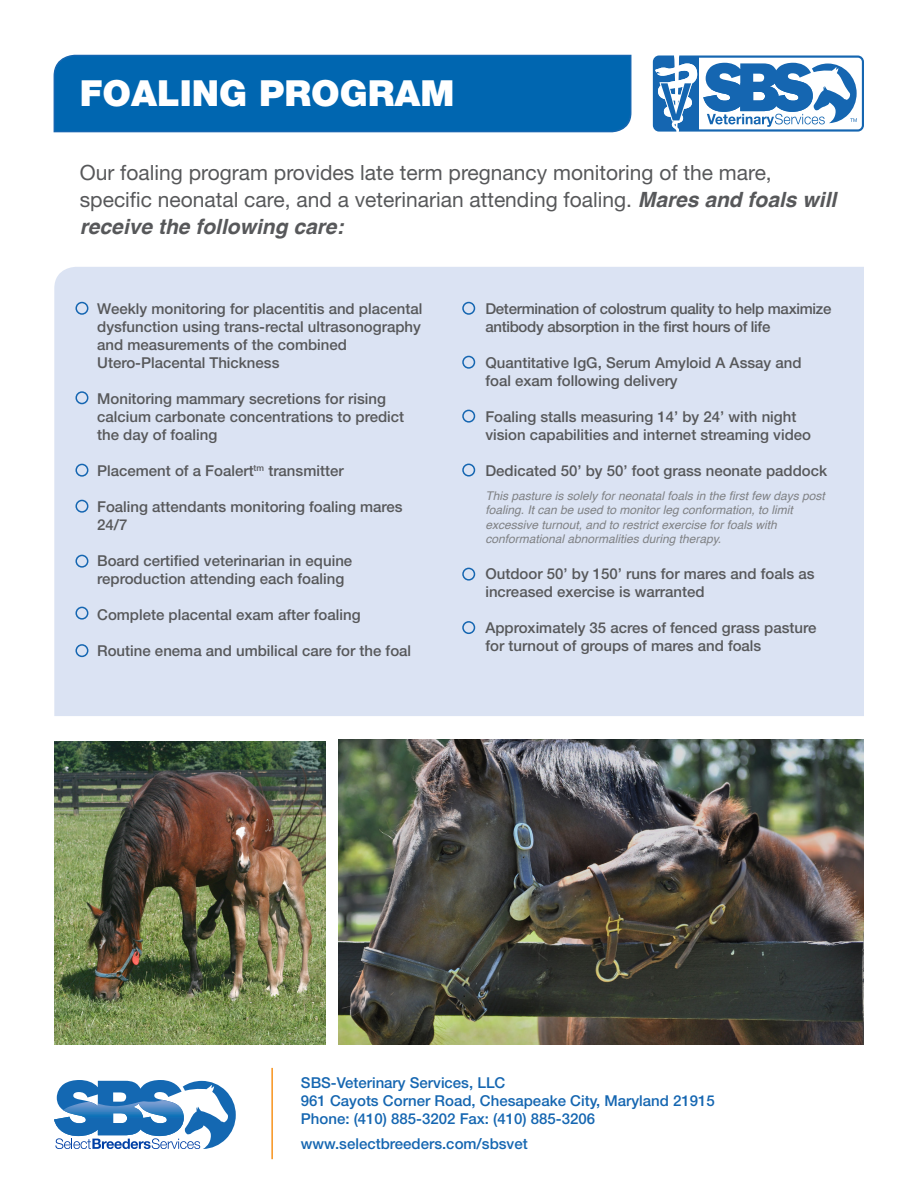
<style>
.page{position:relative;width:918px;height:1188px;background:#fff}
.page>*{position:absolute;margin:0;border:0;box-sizing:border-box;transform-origin:0 0}
.t1{font:900 36px "Helvetica Neue LT Std";color:#fff}
.t2{font:21px/27px "Helvetica Neue LT Std";color:#57585a}
.t3{font:500 15px/18px "Helvetica Neue LT Std";color:#57585a}
.t4{font:500 15px/18px "Helvetica Neue LT Std";color:#1566b1}
.t5{font:500 15px/18px "Helvetica Neue LT Std";letter-spacing:-.02em;color:#57585a}
.t6{font:italic 12px/14.4px "Helvetica";color:#808285}
.s1{font-family:"Helvetica";font-weight:700;font-style:italic}
</style>
<div class="page">
<img style="left:54px;top:741px;width:271px;height:303px">
<img style="left:338px;top:740px;width:526px;height:304px">
<div style="left:54px;top:267px;width:810px;height:449px;background:#dbe3f3"></div>
<div style="left:53px;top:54px;width:579px;height:79px;background:#0066b0"></div>
<svg style="left:653px;top:56px;width:211px;height:76px"></svg>
<div style="left:75px;top:391px;width:13px;height:13px;border:2px solid #1566b1;border-radius:50%"></div>
<div style="left:75px;top:464px;width:13px;height:13px;border:2px solid #1566b1;border-radius:50%"></div>
<div style="left:75px;top:500px;width:13px;height:13px;border:2px solid #1566b1;border-radius:50%"></div>
<div style="left:75px;top:555px;width:13px;height:13px;border:2px solid #1566b1;border-radius:50%"></div>
<div style="left:75px;top:607px;width:13px;height:13px;border:2px solid #1566b1;border-radius:50%"></div>
<div style="left:75px;top:644px;width:13px;height:13px;border:2px solid #1566b1;border-radius:50%"></div>
<div style="left:75px;top:302px;width:13px;height:13px;border:2px solid #1566b1;border-radius:50%"></div>
<div style="left:462px;top:302px;width:13px;height:13px;border:2px solid #1566b1;border-radius:50%"></div>
<div style="left:462px;top:356px;width:13px;height:13px;border:2px solid #1566b1;border-radius:50%"></div>
<div style="left:462px;top:410px;width:13px;height:13px;border:2px solid #1566b1;border-radius:50%"></div>
<div style="left:462px;top:464px;width:13px;height:13px;border:2px solid #1566b1;border-radius:50%"></div>
<div style="left:462px;top:568px;width:13px;height:13px;border:2px solid #1566b1;border-radius:50%"></div>
<div style="left:462px;top:621px;width:13px;height:13px;border:2px solid #1566b1;border-radius:50%"></div>
<svg style="left:54px;top:1080px;width:182px;height:69px"></svg>
<hr style="left:271px;top:1068px;width:2px;height:91px;background:#f7931d">
<p class="t1" style="left:80px;top:72px;width:376px">FOALING PROGRAM</p>
<p class="t2" style="left:80px;top:159px;width:694px">Our foaling program provides late term pregnancy monitoring of the mare,</p>
<p class="t2" style="left:80px;top:186px;width:758px">specific neonatal care, and a veterinarian attending foaling. <span class="s1">Mares and foals will receive the following care:</span></p>
<p class="t3" style="left:97px;top:300px;width:327px">Weekly monitoring for placentitis and placental dysfunction using trans-rectal ultrasonography and measurements of the combined Utero-Placental Thickness</p>
<p class="t3" style="left:97px;top:390px;width:309px">Monitoring mammary secretions for rising calcium carbonate concentrations to predict the day of foaling</p>
<p class="t3" style="left:97px;top:462px;width:248px">Placement of a Foalert<sup>tm</sup> transmitter</p>
<p class="t3" style="left:97px;top:498px;width:307px">Foaling attendants monitoring foaling mares<br>24/7</p>
<p class="t3" style="left:97px;top:552px;width:257px">Board certified veterinarian in equine reproduction attending each foaling</p>
<p class="t3" style="left:97px;top:606px;width:265px">Complete placental exam after foaling</p>
<p class="t3" style="left:97px;top:642px;width:316px">Routine enema and umbilical care for the foal</p>
<p class="t5" style="left:485px;top:300px;width:347px">Determination of colostrum quality to help maximize antibody absorption in the first hours of life</p>
<p class="t3" style="left:485px;top:354px;width:318px">Quantitative IgG, Serum Amyloid A Assay and foal exam following delivery</p>
<p class="t3" style="left:485px;top:408px;width:327px">Foaling stalls measuring 14’ by 24’ with night vision capabilities and internet streaming video</p>
<p class="t3" style="left:485px;top:462px;width:343px">Dedicated 50’ by 50’ foot grass neonate paddock</p>
<p class="t6" style="left:485px;top:489px;width:341px">This pasture is solely for neonatal foals in the first few days post foaling. It can be used to monitor leg conformation, to limit excessive turnout, and to restrict exercise for foals with conformational abnormalities during therapy.</p>
<p class="t3" style="left:485px;top:565px;width:331px">Outdoor 50’ by 150’ runs for mares and foals as increased exercise is warranted</p>
<p class="t3" style="left:485px;top:619px;width:333px">Approximately 35 acres of fenced grass pasture for turnout of groups of mares and foals</p>
<p class="t4" style="left:301px;top:1073px;width:206px">SBS-Veterinary Services, LLC</p>
<p class="t4" style="left:301px;top:1091px;width:415px">961 Cayots Corner Road, Chesapeake City, Maryland 21915<br>Phone: (410) 885-3202 Fax: (410) 885-3206</p>
<p class="t4" style="left:301px;top:1135px;width:228px">www.selectbreeders.com/sbsvet</p>
</div>
